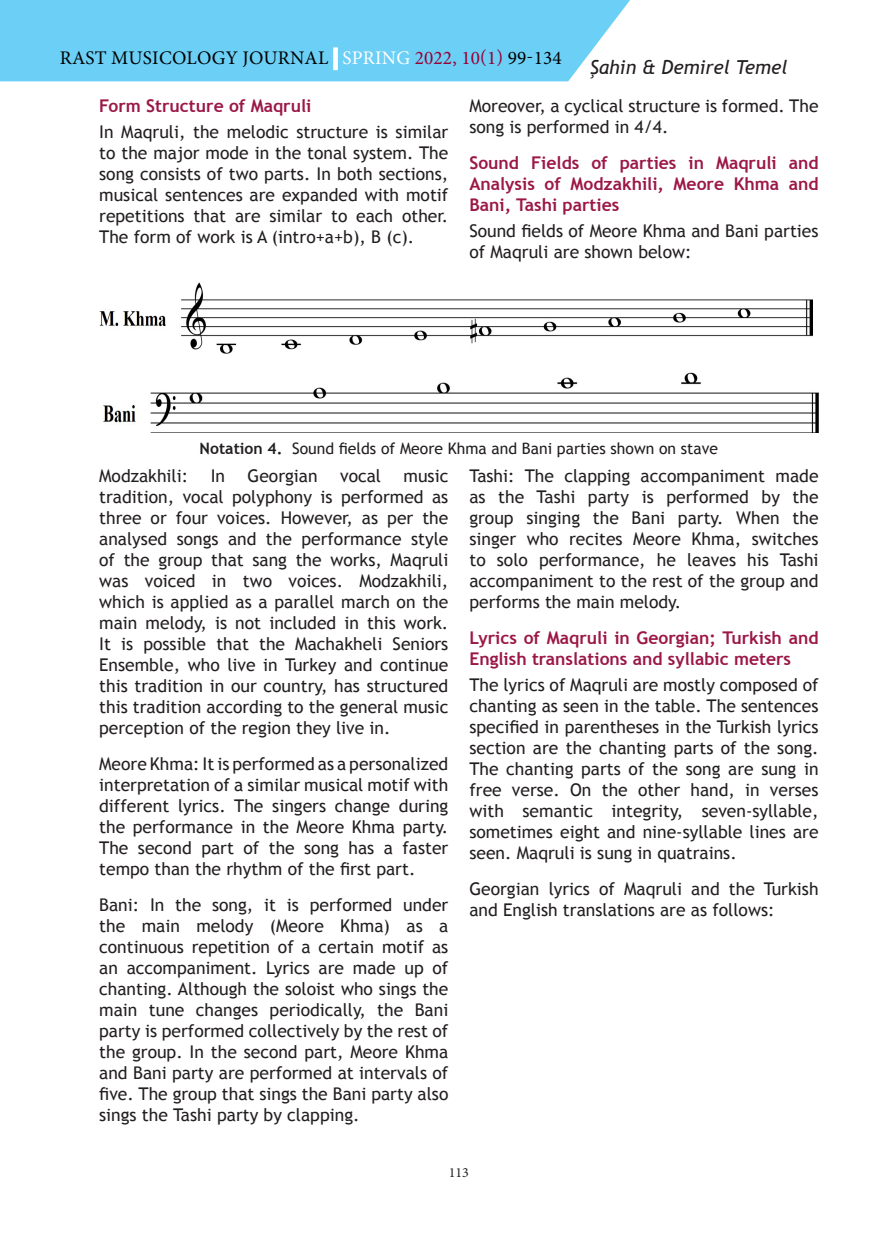
<style>
.page{position:relative;width:893px;height:1241px;background:#fff}
.page>*{position:absolute;margin:0;border:0;box-sizing:border-box;transform-origin:0 0}
.t1{font:19.25px "Minion Pro";letter-spacing:.01em;color:#000}
.t2{font:italic 19.25px "Trebuchet MS";color:#231f20}
.Metin_-_Gövde{font:17.5px/21px "Trebuchet MS";color:#231f20;text-align:justify}
.Metin_-_Başlık_3{font:700 17.5px/21px "Trebuchet MS";color:#9b1746;text-align:justify}
.Metin_-_Başlık_2{font:700 17.5px "Trebuchet MS";color:#9b1746}
.Örnek{font:15.75px "Trebuchet MS";color:#231f20}
.t3{font:14px "Minion Pro";color:#231f20}
.s1{color:#fff}
.s2{color:#903}
.s3{font-weight:700}
</style>
<div class="page">
<div style="left:0;top:0;width:630px;height:81px;background:#6bcff6"></div>
<img style="left:99px;top:283px;width:713px;height:71px">
<img style="left:103px;top:372px;width:716px;height:61px">
<p class="t1" style="left:60px;top:45px;width:503px">RAST MUSICOLOGY JOURNAL <span class="s1">| SPRING</span> <span class="s2">2022, 10(1)</span> 99-134</p>
<p class="t2" style="left:590px;top:56px;width:199px">Şahin &amp; Demirel Temel</p>
<p class="Metin_-_Başlık_2" style="left:99px;top:95px;width:214px">Form Structure of Maqruli</p>
<p class="Metin_-_Gövde" style="left:99px;top:122px;width:351px">In Maqruli, the melodic structure is similar to the major mode in the tonal system. The song consists of two parts. In both sections, musical sentences are expanded with motif repetitions that are similar to each other.<br>The form of work is A (intro+a+b), B (c).</p>
<p class="Metin_-_Gövde" style="left:469px;top:96px;width:351px">Moreover, a cyclical structure is formed. The song is performed in 4/4.</p>
<p class="Metin_-_Başlık_3" style="left:469px;top:152px;width:351px">Sound Fields of parties in Maqruli and Analysis of Modzakhili, Meore Khma and Bani, Tashi parties</p>
<p class="Metin_-_Gövde" style="left:469px;top:220px;width:351px">Sound fields of Meore Khma and Bani parties of Maqruli are shown below:</p>
<p class="Örnek" style="left:200px;top:439px;width:520px"><span class="s3">Notation 4.</span> Sound fields of Meore Khma and Bani parties shown on stave</p>
<p class="Metin_-_Gövde" style="left:99px;top:465px;width:90px">Modzakhili:</p>
<p class="Metin_-_Gövde" style="left:211px;top:465px;width:16px">In</p>
<p class="Metin_-_Gövde" style="left:248px;top:465px;width:72px">Georgian</p>
<p class="Metin_-_Gövde" style="left:340px;top:465px;width:42px">vocal</p>
<p class="Metin_-_Gövde" style="left:99px;top:465px;width:351px;text-indent:304px">music tradition, vocal polyphony is performed as three or four voices. However, as per the analysed songs and the performance style of the group that sang the works, Maqruli was voiced in two voices. Modzakhili, which is applied as a parallel march on the main melody, is not included in this work.<br>It is possible that the Machakheli Seniors Ensemble, who live in Turkey and continue this tradition in our country, has structured this tradition according to the general music perception of the region they live in.</p>
<p class="Metin_-_Gövde" style="left:99px;top:753px;width:351px">Meore Khma: It is performed as a personalized interpretation of a similar musical motif with different lyrics. The singers change during the performance in the Meore Khma party.<br>The second part of the song has a faster tempo than the rhythm of the first part.</p>
<p class="Metin_-_Gövde" style="left:99px;top:894px;width:351px">Bani: In the song, it is performed under the main melody (Meore Khma) as a continuous repetition of a certain motif as an accompaniment. Lyrics are made up of chanting. Although the soloist who sings the main tune changes periodically, the Bani party is performed collectively by the rest of the group. In the second part, Meore Khma and Bani party are performed at intervals of five. The group that sings the Bani party also sings the Tashi party by clapping.</p>
<p class="Metin_-_Gövde" style="left:469px;top:465px;width:351px">Tashi: The clapping accompaniment made as the Tashi party is performed by the group singing the Bani party. When the singer who recites Meore Khma, switches to solo performance, he leaves his Tashi accompaniment to the rest of the group and performs the main melody.</p>
<p class="Metin_-_Başlık_3" style="left:469px;top:627px;width:351px">Lyrics of Maqruli in Georgian; Turkish and<br>English translations and syllabic meters</p>
<p class="Metin_-_Gövde" style="left:469px;top:674px;width:351px">The lyrics of Maqruli are mostly composed of chanting as seen in the table. The sentences specified in parentheses in the Turkish lyrics section are the chanting parts of the song.<br>The chanting parts of the song are sung in free verse. On the other hand, in verses with semantic integrity, seven-syllable, sometimes eight and nine-syllable lines are seen. Maqruli is sung in quatrains.</p>
<p class="Metin_-_Gövde" style="left:469px;top:878px;width:351px">Georgian lyrics of Maqruli and the Turkish and English translations are as follows:</p>
<p class="t3" style="left:449px;top:1162px;width:22px">113</p>
</div>
